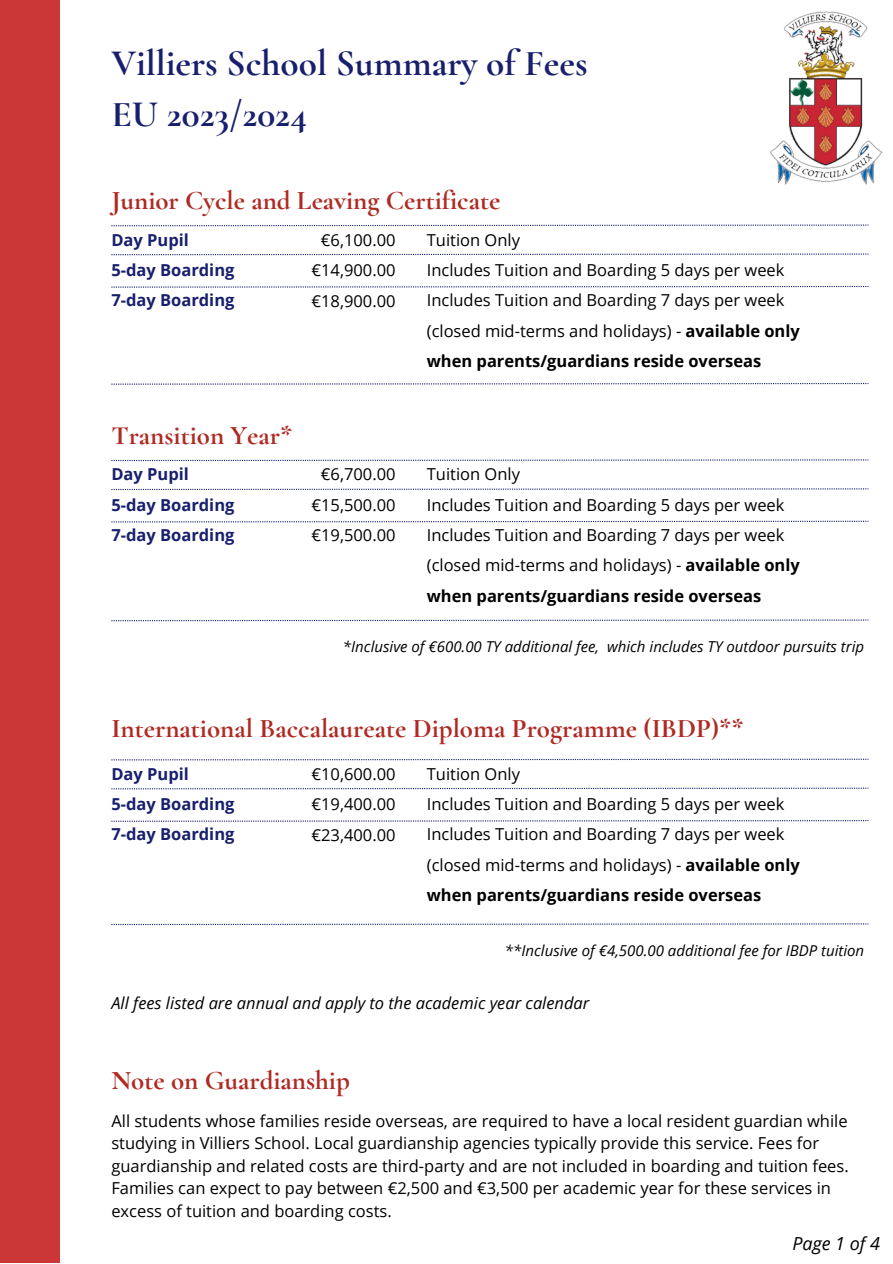
<style>
.page{position:relative;width:893px;height:1264px;background:#fff}
.page>*{position:absolute;margin:0;border:0;box-sizing:border-box;transform-origin:0 0}
.t1{font:700 37.2px/51.8px "Cormorant Garamond";color:#181f6d}
.t2{font:700 27px "Cormorant Garamond";color:#af2a23}
.t3{font:italic 18px "Open Sans";color:#000}
.t4{font:16.5px/30.3px "Open Sans";color:#000}
.t5{font:700 16.5px/30.3px "Open Sans";color:#181f6d}
.t6{font:italic 16.5px "Open Sans";color:#000}
.t7{font:italic 15px "Open Sans";color:#000}
.s1{font-weight:700}
</style>
<div class="page">
<div style="left:0;top:0;width:60px;height:1262px;background:#cb3636"></div>
<img style="left:770px;top:12px;width:112px;height:173px">
<svg style="left:111px;top:253px;width:757px;height:2px"></svg>
<svg style="left:111px;top:286px;width:757px;height:2px"></svg>
<svg style="left:111px;top:383px;width:757px;height:2px"></svg>
<svg style="left:111px;top:224px;width:757px;height:2px"></svg>
<svg style="left:111px;top:488px;width:757px;height:2px"></svg>
<svg style="left:111px;top:520px;width:757px;height:2px"></svg>
<svg style="left:111px;top:619px;width:757px;height:2px"></svg>
<svg style="left:111px;top:459px;width:757px;height:2px"></svg>
<svg style="left:111px;top:787px;width:757px;height:2px"></svg>
<svg style="left:111px;top:820px;width:757px;height:1px"></svg>
<svg style="left:111px;top:923px;width:757px;height:2px"></svg>
<svg style="left:111px;top:758px;width:757px;height:2px"></svg>
<h1 class="t1" style="left:111px;top:37px;width:477px">Villiers School Summary of Fees<br>EU 2023/2024</h1>
<h2 class="t2" style="left:111px;top:184px;width:390px">Junior Cycle and Leaving Certificate</h2>
<p class="t5" style="left:111px;top:224px;width:125px">Day Pupil<br>5-day Boarding<br>7-day Boarding</p>
<p class="t4" style="left:311px;top:224px;width:86px;text-align:center">€6,100.00 €14,900.00 €18,900.00</p>
<p class="t4" style="left:427px;top:224px;width:374px">Tuition Only<br>Includes Tuition and Boarding 5 days per week Includes Tuition and Boarding 7 days per week (closed mid-terms and holidays) - <span class="s1">available only when parents/guardians reside overseas</span></p>
<h2 class="t2" style="left:111px;top:419px;width:182px">Transition Year*</h2>
<p class="t5" style="left:111px;top:459px;width:125px">Day Pupil<br>5-day Boarding<br>7-day Boarding</p>
<p class="t4" style="left:311px;top:459px;width:86px;text-align:center">€6,700.00 €15,500.00 €19,500.00</p>
<p class="t4" style="left:427px;top:459px;width:374px">Tuition Only<br>Includes Tuition and Boarding 5 days per week Includes Tuition and Boarding 7 days per week (closed mid-terms and holidays) - <span class="s1">available only when parents/guardians reside overseas</span></p>
<p class="t7" style="left:343px;top:635px;width:522px">*Inclusive of €600.00 TY additional fee, which includes TY outdoor pursuits trip</p>
<h2 class="t2" style="left:111px;top:712px;width:633px">International Baccalaureate Diploma Programme (IBDP)**</h2>
<p class="t5" style="left:111px;top:758px;width:125px">Day Pupil<br>5-day Boarding<br>7-day Boarding</p>
<p class="t4" style="left:311px;top:758px;width:86px;text-align:justify">€10,600.00 €19,400.00 €23,400.00</p>
<p class="t4" style="left:427px;top:758px;width:374px">Tuition Only<br>Includes Tuition and Boarding 5 days per week Includes Tuition and Boarding 7 days per week (closed mid-terms and holidays) - <span class="s1">available only when parents/guardians reside overseas</span></p>
<p class="t7" style="left:505px;top:939px;width:361px">**Inclusive of €4,500.00 additional fee for IBDP tuition</p>
<p class="t6" style="left:111px;top:991px;width:479px">All fees listed are annual and apply to the academic year calendar</p>
<h2 class="t2" style="left:111px;top:1064px;width:240px">Note on Guardianship</h2>
<p class="t4" style="left:111px;top:1108px;width:738px;line-height:22.5px">All students whose families reside overseas, are required to have a local resident guardian while studying in Villiers School. Local guardianship agencies typically provide this service. Fees for guardianship and related costs are third-party and are not included in boarding and tuition fees.<br>Families can expect to pay between €2,500 and €3,500 per academic year for these services in excess of tuition and boarding costs.</p>
<p class="t3" style="left:792px;top:1230px;width:89px">Page 1 of 4</p>
</div>
